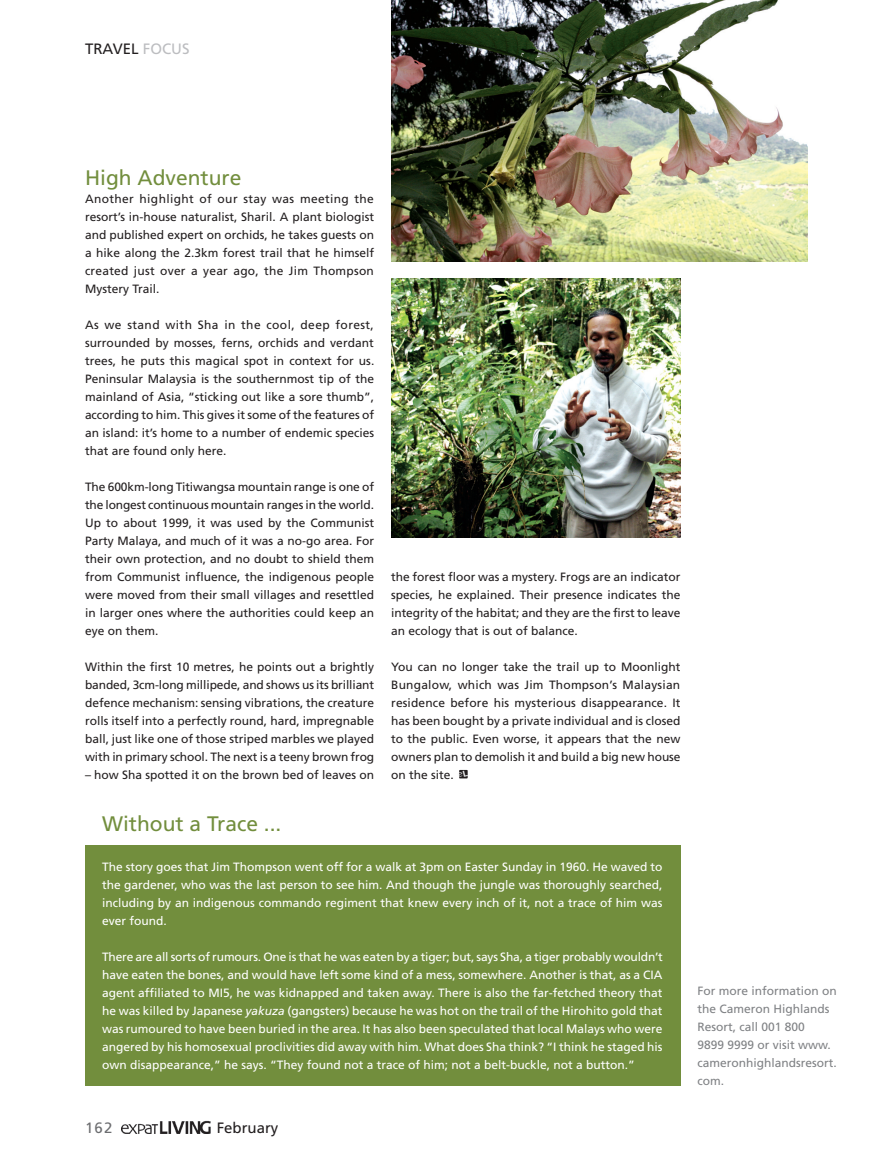
<style>
.page{position:relative;width:893px;height:1170px;background:#fff}
.page>*{position:absolute;margin:0;border:0;box-sizing:border-box;transform-origin:0 0}
.t1{font:21px "Frutiger";color:#728e3d}
.t2{font:15px "Frutiger";color:#231f20}
.t3{font:15px "Frutiger";color:#6c6d70}
.t4{font:12px/18px "Frutiger";color:#231f20;text-align:justify}
.t5{font:12px/18px "Frutiger";color:#fff;text-align:justify}
.t6{font:12px/18px "Frutiger";color:#808285}
.s1{color:#bcbdc0}
.s2{font-style:italic}
</style>
<div class="page">
<img style="left:121px;top:1120px;width:90px;height:13px">
<div style="left:85px;top:845px;width:595px;height:240px;background:#728e3d"></div>
<img style="left:391px;top:0;width:417px;height:261px">
<img style="left:391px;top:278px;width:289px;height:260px">
<svg style="left:459px;top:770px;width:9px;height:7px"></svg>
<p class="t2" style="left:85px;top:40px;width:106px">Travel <span class="s1">FOCUS</span></p>
<h1 class="t1" style="left:85px;top:165px;width:158px">High Adventure</h1>
<p class="t4" style="left:85px;top:189px;width:291px">Another highlight of our stay was meeting the resort’s in-house naturalist, Sharil. A plant biologist and published expert on orchids, he takes guests on a hike along the 2.3km forest trail that he himself created just over a year ago, the Jim Thompson Mystery Trail.</p>
<p class="t4" style="left:85px;top:315px;width:291px">As we stand with Sha in the cool, deep forest, surrounded by mosses, ferns, orchids and verdant trees, he puts this magical spot in context for us.<br>Peninsular Malaysia is the southernmost tip of the mainland of Asia, “sticking out like a sore thumb”, according to him. This gives it some of the features of an island: it’s home to a number of endemic species that are found only here.</p>
<p class="t4" style="left:85px;top:477px;width:291px">The 600km-long Titiwangsa mountain range is one of the longest continuous mountain ranges in the world.<br>Up to about 1999, it was used by the Communist Party Malaya, and much of it was a no-go area. For their own protection, and no doubt to shield them from Communist influence, the indigenous people were moved from their small villages and resettled in larger ones where the authorities could keep an eye on them.</p>
<p class="t4" style="left:85px;top:657px;width:291px">Within the first 10 metres, he points out a brightly banded, 3cm-long millipede, and shows us its brilliant defence mechanism: sensing vibrations, the creature rolls itself into a perfectly round, hard, impregnable ball, just like one of those striped marbles we played with in primary school. The next is a teeny brown frog</p>
<p class="t4" style="left:85px;top:765px;width:291px">– how Sha spotted it on the brown bed of leaves on</p>
<h1 class="t1" style="left:102px;top:811px;width:181px">Without a Trace ...</h1>
<p class="t5" style="left:102px;top:857px;width:562px">The story goes that Jim Thompson went off for a walk at 3pm on Easter Sunday in 1960. He waved to the gardener, who was the last person to see him. And though the jungle was thoroughly searched, including by an indigenous commando regiment that knew every inch of it, not a trace of him was ever found.</p>
<p class="t5" style="left:102px;top:947px;width:562px">There are all sorts of rumours. One is that he was eaten by a tiger; but, says Sha, a tiger probably wouldn’t have eaten the bones, and would have left some kind of a mess, somewhere. Another is that, as a CIA agent affiliated to MI5, he was kidnapped and taken away. There is also the far-fetched theory that he was killed by Japanese <span class="s2">yakuza</span> (gangsters) because he was hot on the trail of the Hirohito gold that was rumoured to have been buried in the area. It has also been speculated that local Malays who were angered by his homosexual proclivities did away with him. What does Sha think? “I think he staged his own disappearance,” he says. “They found not a trace of him; not a belt-buckle, not a button.”</p>
<p class="t4" style="left:391px;top:568px;width:291px">the forest floor was a mystery. Frogs are an indicator species, he explained. Their presence indicates the integrity of the habitat; and they are the first to leave an ecology that is out of balance.</p>
<p class="t4" style="left:391px;top:658px;width:291px">You can no longer take the trail up to Moonlight Bungalow, which was Jim Thompson’s Malaysian residence before his mysterious disappearance. It has been bought by a private individual and is closed to the public. Even worse, it appears that the new owners plan to demolish it and build a big new house on the site.</p>
<p class="t3" style="left:85px;top:1118px;width:29px">162</p>
<p class="t2" style="left:217px;top:1118px;width:63px">February</p>
<p class="t6" style="left:697px;top:981px;width:141px">For more information on the Cameron Highlands<br>Resort, call 001 800<br>9899 9999 or visit www. cameronhighlandsresort. com.</p>
</div>
